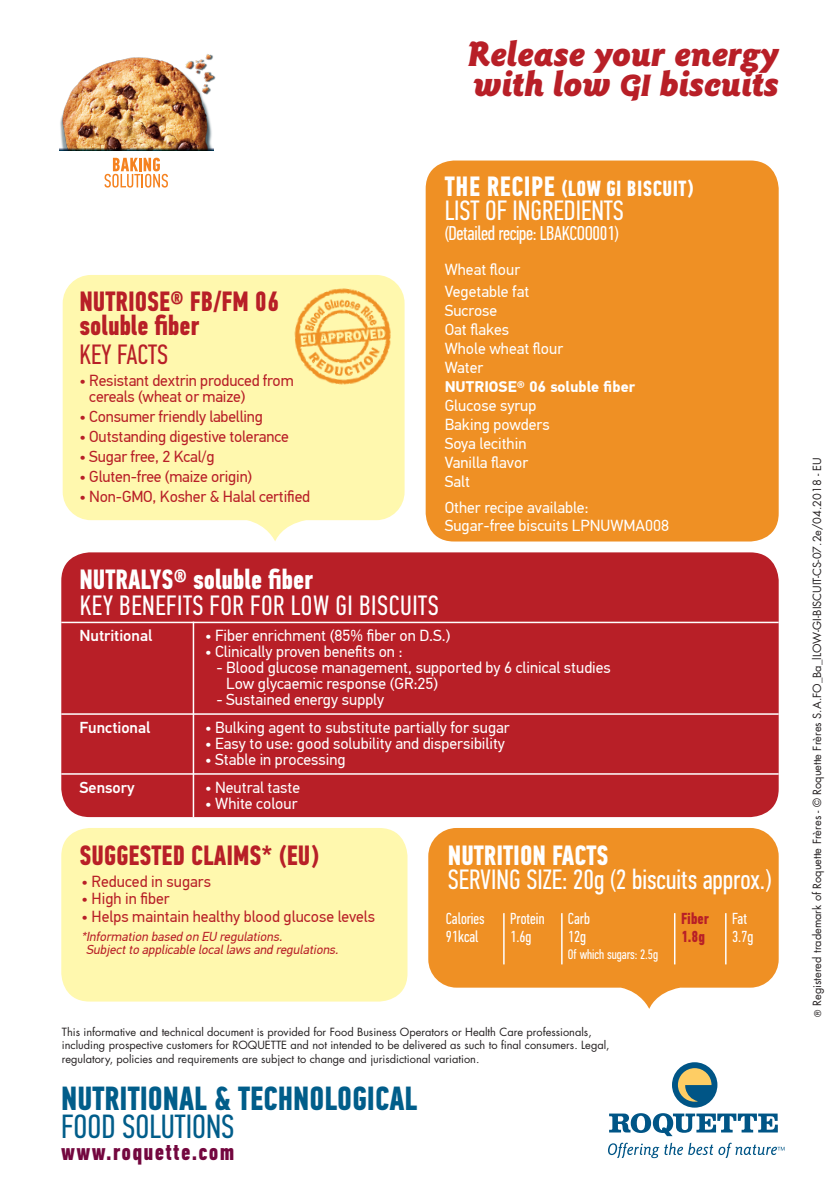
<style>
.page{position:relative;width:840px;height:1191px;background:#fff}
.page>*{position:absolute;margin:0;border:0;box-sizing:border-box;transform-origin:0 0}
.t1{font:italic 900 36.6px "Goudy Sans";color:#b81f27}
.t2{font:700 33.6px "PF Din Text Comp Pro";color:#015d8a}
.t3{font:33.6px "PF Din Text Comp Pro";color:#015d8a}
.t4{font:28px "PF Din Text Comp Pro";color:#fff}
.t5{font:700 28px/24px "PF Din Text Comp Pro";color:#b81f27}
.t6{font:700 28px "PF Din Text Comp Pro";color:#fff}
.t7{font:28px "PF Din Text Comp Pro";letter-spacing:.02em;color:#fff}
.t8{font:28px "PF Din Text Comp Pro";color:#b81f27}
.t9{font:700 24px "PF Din Text Comp Pro";letter-spacing:.05em;color:#73073f}
.t10{font:700 22px "PF Din Text Comp Pro";letter-spacing:.02em;color:#fff}
.t11{font:20px "PF Din Text Comp Pro";letter-spacing:-.02em;color:#fff}
.t12{font:16px/16px "PF Din Text Pro";color:#fff}
.t13{font:16px/16px "PF Din Text Pro";letter-spacing:-.01em;color:#b81f27}
.t14{font:16px "PF Din Text Comp Pro";color:#fff}
.t15{font:500 16px "PF Din Text Pro";color:#fff}
.t16{font:700 16px "PF Din Text Comp Pro";color:#b81f27}
.t17{font:700 15.4px "PF Din Text Pro";color:#fff}
.t18{font:13.8px "PF Din Text Comp Pro";color:#fff}
.t19{font:italic 13px/13px "PF Din Text Pro";color:#b81f27}
.t20{font:11px/13.2px "Futura";color:#231f20}
.s1{font-size:32px}
.s2{font-size:28px}
.s3{font-size:9px}
</style>
<div class="page">
<div style="left:425px;top:160px;width:353px;height:381px;background:#ef9024;border-radius:28px"></div>
<div style="left:61px;top:552px;width:717px;height:265px;background:#b81f27;border-radius:28px"></div>
<svg style="left:63px;top:275px;width:341px;height:266px;background:#fff8b5"></svg>
<svg style="left:428px;top:828px;width:350px;height:181px;background:#f19d3f"></svg>
<div style="left:61px;top:828px;width:346px;height:173px;background:#fff8ae;border-radius:28px"></div>
<img style="left:59px;top:57px;width:155px;height:93px">
<svg style="left:60px;top:147px;width:153px;height:3px"></svg>
<img style="left:167px;top:57px;width:47px;height:57px">
<img style="left:181px;top:54px;width:35px;height:45px">
<svg style="left:104px;top:158px;width:64px;height:30px"></svg>
<img style="left:283px;top:279px;width:120px;height:115px">
<hr style="left:503px;top:913px;width:1px;height:51px;background:#fff">
<hr style="left:560px;top:913px;width:2px;height:51px;background:#fff">
<hr style="left:673px;top:913px;width:2px;height:51px;background:#fff">
<hr style="left:61px;top:713px;width:717px;height:2px;background:#fff">
<hr style="left:61px;top:773px;width:717px;height:1px;background:#fff">
<hr style="left:192px;top:621px;width:2px;height:196px;background:#fff">
<hr style="left:61px;top:621px;width:717px;height:2px;background:#fff">
<hr style="left:724px;top:913px;width:2px;height:51px;background:#fff">
<svg style="left:609px;top:1113px;width:168px;height:23px"></svg>
<div style="left:671px;top:1062px;width:46px;height:45px;background:#005586;border-radius:50%"></div>
<svg style="left:677px;top:1068px;width:34px;height:33px"></svg>
<svg style="left:608px;top:1142px;width:176px;height:16px"></svg>
<p class="t1" style="left:467px;top:33px;width:312px">Release your energy</p>
<p class="t1" style="left:473px;top:62px;width:306px">with low <span class="s1">GI</span> biscuits</p>
<p class="t5" style="left:79px;top:289px;width:201px">NUTRIOSE® FB/FM 06 soluble fiber</p>
<p class="t8" style="left:79px;top:338px;width:90px">KEY FACTS</p>
<p class="t13" style="left:89px;top:372px;width:206px;text-indent:-10px">• Resistant dextrin produced from cereals (wheat or maize)</p>
<p class="t13" style="left:79px;top:408px;width:185px">• Consumer friendly labelling</p>
<p class="t13" style="left:79px;top:428px;width:211px">• Outstanding digestive tolerance</p>
<p class="t13" style="left:79px;top:448px;width:137px">• Sugar free, 2 Kcal/g</p>
<p class="t13" style="left:79px;top:468px;width:174px">• Gluten-free (maize origin)</p>
<p class="t13" style="left:79px;top:488px;width:232px">• Non-GMO, Kosher &amp; Halal certified</p>
<p class="t10" style="left:444px;top:175px;width:249px"><span class="s2">THE RECIPE</span> (LOW GI BISCUIT)</p>
<p class="t4" style="left:444px;top:194px;width:181px">LIST OF INGREDIENTS</p>
<p class="t11" style="left:444px;top:222px;width:175px">(Detailed recipe: LBAKCOO001)</p>
<p class="t12" style="left:444px;top:261px;width:77px">Wheat flour</p>
<p class="t12" style="left:444px;top:283px;width:86px">Vegetable fat</p>
<p class="t12" style="left:444px;top:302px;width:54px">Sucrose</p>
<p class="t12" style="left:444px;top:321px;width:66px">Oat flakes</p>
<p class="t12" style="left:444px;top:340px;width:120px">Whole wheat flour</p>
<p class="t12" style="left:444px;top:359px;width:40px">Water</p>
<p class="t17" style="left:444px;top:377px;width:192px">NUTRIOSE® 06 soluble fiber</p>
<p class="t12" style="left:444px;top:397px;width:93px">Glucose syrup</p>
<p class="t12" style="left:444px;top:416px;width:106px">Baking powders</p>
<p class="t12" style="left:444px;top:435px;width:83px">Soya lecithin</p>
<p class="t12" style="left:444px;top:454px;width:85px">Vanilla flavor</p>
<p class="t12" style="left:444px;top:473px;width:27px">Salt</p>
<p class="t12" style="left:444px;top:498px;width:226px;line-height:18px">Other recipe available:<br>Sugar-free biscuits LPNUWMA008</p>
<p class="t6" style="left:79px;top:562px;width:235px">NUTRALYS® soluble fiber</p>
<p class="t7" style="left:80px;top:589px;width:360px">KEY BENEFITS FOR FOR LOW GI BISCUITS</p>
<p class="t12" style="left:205px;top:627px;width:247px">• Fiber enrichment (85% fiber on D.S.)</p>
<p class="t12" style="left:205px;top:643px;width:199px">• Clinically proven benefits on :</p>
<p class="t12" style="left:226px;top:659px;width:386px;text-indent:-10px">- Blood glucose management, supported by 6 clinical studies<br>Low glycaemic response (GR:25)</p>
<p class="t12" style="left:216px;top:691px;width:169px">- Sustained energy supply</p>
<p class="t12" style="left:205px;top:719px;width:306px">• Bulking agent to substitute partially for sugar</p>
<p class="t12" style="left:205px;top:735px;width:301px">• Easy to use: good solubility and dispersibility</p>
<p class="t12" style="left:205px;top:751px;width:142px">• Stable in processing</p>
<p class="t12" style="left:205px;top:779px;width:97px">• Neutral taste</p>
<p class="t12" style="left:205px;top:795px;width:94px">• White colour</p>
<p class="t15" style="left:79px;top:626px;width:74px">Nutritional</p>
<p class="t15" style="left:79px;top:717px;width:72px">Functional</p>
<p class="t15" style="left:79px;top:777px;width:57px">Sensory</p>
<p class="t5" style="left:79px;top:843px;width:240px">SUGGESTED CLAIMS* (EU)</p>
<p class="t13" style="left:81px;top:873px;width:131px">• Reduced in sugars</p>
<p class="t13" style="left:81px;top:891px;width:90px">• High in fiber</p>
<p class="t13" style="left:81px;top:908px;width:295px">• Helps maintain healthy blood glucose levels</p>
<p class="t19" style="left:86px;top:929px;width:256px;text-indent:-5px">*Information based on EU regulations.<br>Subjectto applicable locallaws and regulations.</p>
<p class="t6" style="left:447px;top:838px;width:162px">NUTRITION FACTS</p>
<p class="t4" style="left:447px;top:863px;width:324px">SERVING SIZE: 20g (2 biscuits approx.)</p>
<p class="t14" style="left:445px;top:909px;width:40px">Calories</p>
<p class="t14" style="left:445px;top:927px;width:34px">91kcal</p>
<p class="t14" style="left:510px;top:909px;width:36px">Protein</p>
<p class="t14" style="left:510px;top:927px;width:23px">1.6g</p>
<p class="t14" style="left:567px;top:909px;width:23px">Carb</p>
<p class="t14" style="left:567px;top:927px;width:20px">12g</p>
<p class="t18" style="left:567px;top:946px;width:92px">Of which sugars: 2.5g</p>
<p class="t16" style="left:680px;top:909px;width:29px">Fiber</p>
<p class="t16" style="left:680px;top:926px;width:26px">1.8g</p>
<p class="t14" style="left:731px;top:909px;width:16px">Fat</p>
<p class="t14" style="left:731px;top:927px;width:23px">3.7g</p>
<p class="t20" style="left:62px;top:1025px;width:549px">This informative and technical document is provided for Food Business Operators or Health Care professionals, including prospective customers for ROQUETTE and not intended to be delivered as such to final consumers. Legal, regulatory, policies and requirements are subject to change and jurisdictional variation.</p>
<p class="t2" style="left:61px;top:1077px;width:357px">NUTRITIONAL &amp; TECHNOLOGICAL</p>
<p class="t3" style="left:61px;top:1106px;width:175px">FOOD SOLUTIONS</p>
<p class="t9" style="left:61px;top:1136px;width:174px">www.roquette.com</p>
<p class="t20" style="left:810px;top:1016px;width:561px;rotate:-90deg"><span class="s3">®</span> Registered trademark of Roquette Frères - © Roquette Frères S.A.FO_Ba_lLOW-GI-BISCUIT-CS-07.2e/04.2018 - EU</p>
</div>
